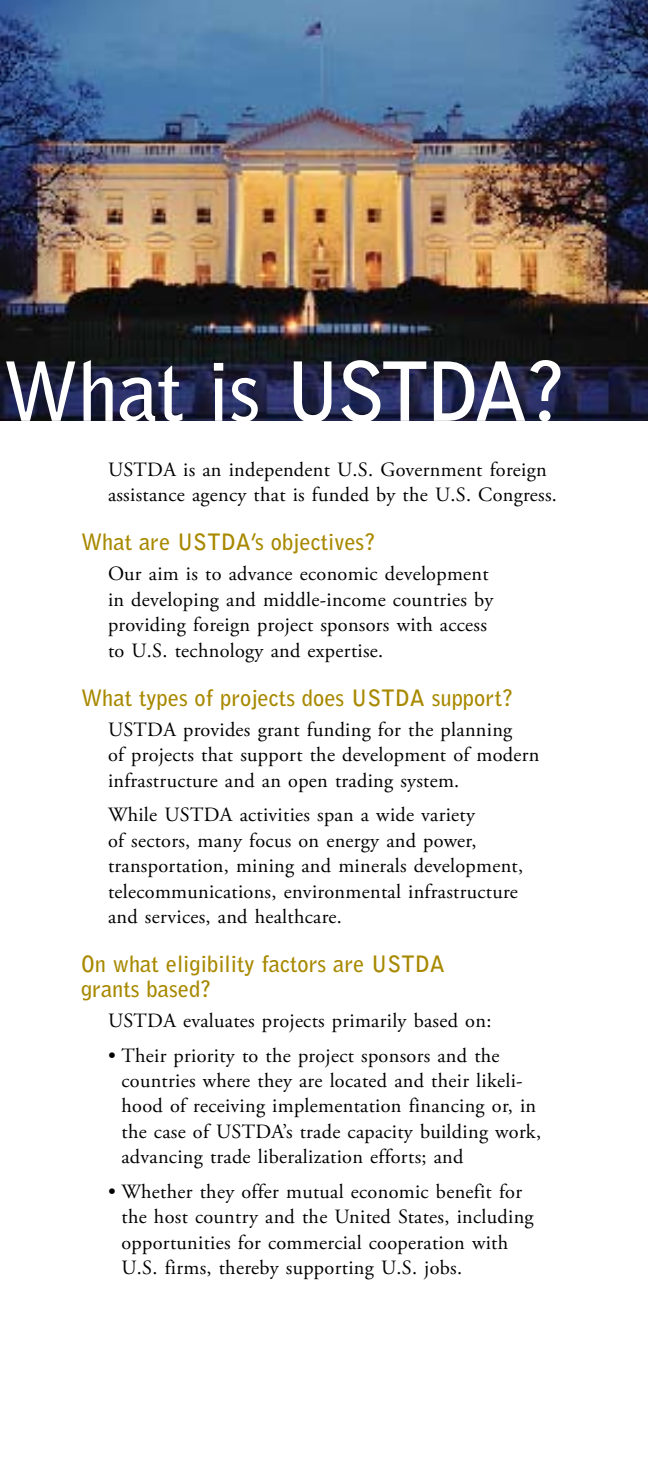
<style>
.page{position:relative;width:648px;height:1458px;background:#fff}
.page>*{position:absolute;margin:0;border:0;box-sizing:border-box;transform-origin:0 0}
.t1{font:700 81px "Bell Gothic";letter-spacing:-.06em;color:#fff}
.t2{font:700 22.5px/24.8px "Bell Gothic";color:#a88901}
.t3{font:20.25px/25.4px "Adobe Garamond Pro";letter-spacing:.015em;color:#000}
</style>
<div class="page">
<img style="left:0;top:0;width:648px;height:421px">
<h1 class="t1" style="left:2px;top:343px;width:566px">What is USTDA?</h1>
<p class="t3" style="left:108px;top:457px;width:450px">USTDA is an independent U.S. Government foreign assistance agency that is funded by the U.S. Congress.</p>
<p class="t2" style="left:81px;top:530px;width:296px">What are USTDA’s objectives?</p>
<p class="t3" style="left:108px;top:562px;width:387px">Our aim is to advance economic development in developing and middle-income countries by providing foreign project sponsors with access to U.S. technology and expertise.</p>
<p class="t2" style="left:81px;top:686px;width:434px">What types of projects does USTDA support?</p>
<p class="t3" style="left:108px;top:718px;width:433px">USTDA provides grant funding for the planning<br>of projects that support the development of modern infrastructure and an open trading system.</p>
<p class="t3" style="left:108px;top:803px;width:417px">While USTDA activities span a wide variety<br>of sectors, many focus on energy and power, transportation, mining and minerals development, telecommunications, environmental infrastructure and services, and healthcare.</p>
<p class="t2" style="left:81px;top:952px;width:365px">On what eligibility factors are USTDA grants based?</p>
<p class="t3" style="left:108px;top:1009px;width:385px">USTDA evaluates projects primarily based on:</p>
<p class="t3" style="left:122px;top:1043px;width:421px;text-indent:-14px">• Their priority to the project sponsors and the countries where they are located and their likeli‑ hood of receiving implementation financing or, in the case of USTDA’s trade capacity building work, advancing trade liberalization efforts; and</p>
<p class="t3" style="left:122px;top:1179px;width:414px;text-indent:-14px">• Whether they offer mutual economic benefit for the host country and the United States, including opportunities for commercial cooperation with U.S. firms, thereby supporting U.S. jobs.</p>
</div>
